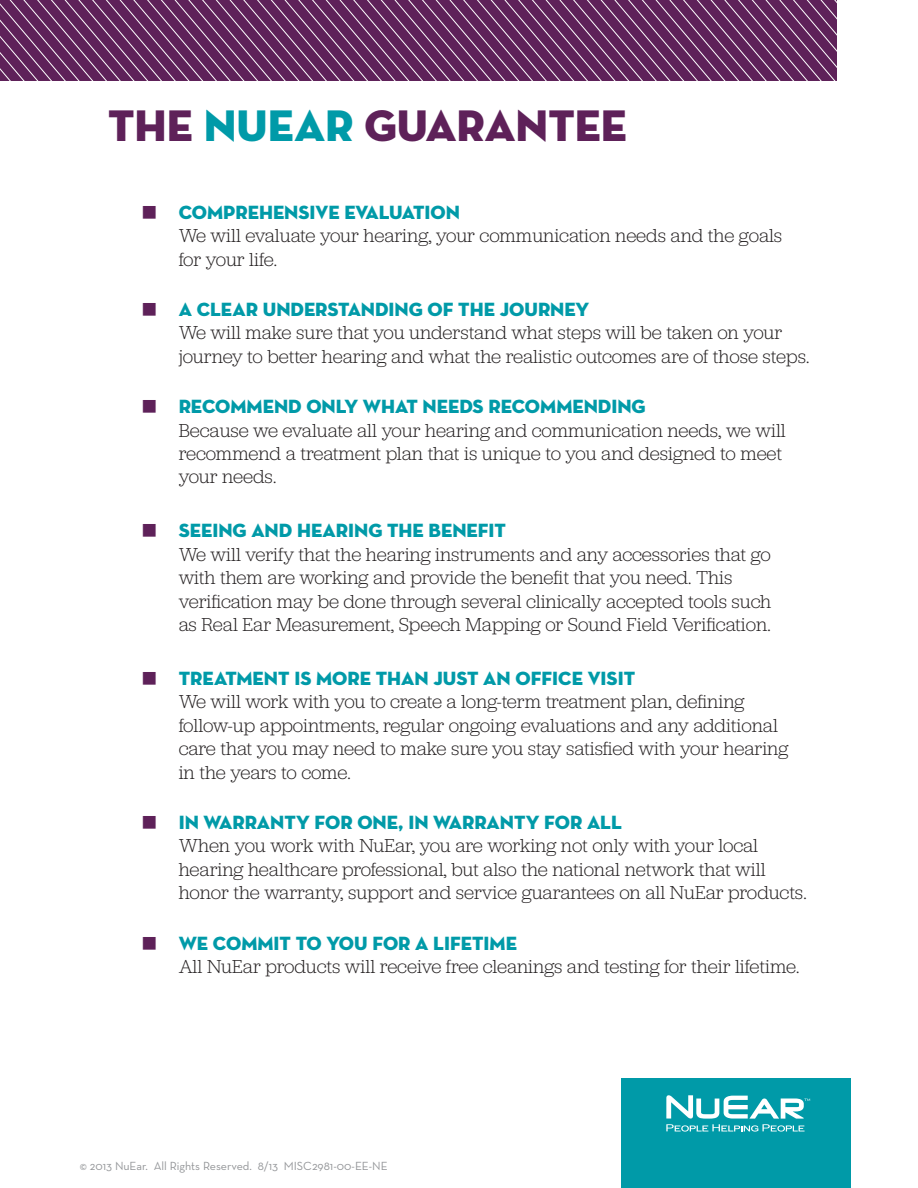
<style>
.page{position:relative;width:918px;height:1188px;background:#fff}
.page>*{position:absolute;margin:0;border:0;box-sizing:border-box;transform-origin:0 0}
.t1{font:45px "Neutraface Display Titling";color:#5e2159}
.t2{font:300 19.5px/23.4px "Jubilat";color:#231f20}
.t3{font:19.5px "Neutraface Display Titling";color:#009aa8}
.t4{font:12px "Neutraface Text";color:#939598}
.s1{color:#009aa8}
</style>
<div class="page">
<div style="left:621px;top:1079px;width:229px;height:109px;background:#009aa8"></div>
<svg style="left:666px;top:1095px;width:144px;height:37px"></svg>
<svg style="left:1px;top:0;width:836px;height:81px;background:#6d3568"></svg>
<h1 class="t1" style="left:108px;top:97px;width:520px">THE <span class="s1">NUEAR</span> GUARANTEE</h1>
<p class="t3" style="left:179px;top:200px;width:283px">COMPREHENSIVE EVALUATION</p>
<p class="t2" style="left:179px;top:223px;width:605px">We will evaluate your hearing, your communication needs and the goals for your life.</p>
<p class="t3" style="left:179px;top:297px;width:412px">A CLEAR UNDERSTANDING OF THE JOURNEY</p>
<p class="t2" style="left:179px;top:321px;width:632px">We will make sure that you understand what steps will be taken on your journey to better hearing and what the realistic outcomes are of those steps.</p>
<p class="t3" style="left:179px;top:394px;width:468px">RECOMMEND ONLY WHAT NEEDS RECOMMENDING</p>
<p class="t2" style="left:179px;top:418px;width:609px">Because we evaluate all your hearing and communication needs, we will recommend a treatment plan that is unique to you and designed to meet your needs.</p>
<p class="t3" style="left:179px;top:519px;width:329px">SEEING AND HEARING THE BENEFIT</p>
<p class="t2" style="left:179px;top:542px;width:594px">We will verify that the hearing instruments and any accessories that go with them are working and provide the benefit that you need. This verification may be done through several clinically accepted tools such as Real Ear Measurement, Speech Mapping or Sound Field Verification.</p>
<p class="t3" style="left:179px;top:666px;width:458px">TREATMENT IS MORE THAN JUST AN OFFICE VISIT</p>
<p class="t2" style="left:179px;top:690px;width:611px">We will work with you to create a long-term treatment plan, defining follow-up appointments, regular ongoing evaluations and any additional care that you may need to make sure you stay satisfied with your hearing in the years to come.</p>
<p class="t3" style="left:179px;top:810px;width:445px">IN WARRANTY FOR ONE, IN WARRANTY FOR ALL</p>
<p class="t2" style="left:179px;top:834px;width:629px">When you work with NuEar, you are working not only with your local hearing healthcare professional, but also the national network that will honor the warranty, support and service guarantees on all NuEar products.</p>
<p class="t3" style="left:179px;top:931px;width:340px">WE COMMIT TO YOU FOR A LIFETIME</p>
<p class="t2" style="left:179px;top:954px;width:622px">All NuEar products will receive free cleanings and testing for their lifetime.</p>
<p class="t4" style="left:80px;top:1159px;width:309px">© 2013 NuEar. All Rights Reserved. 8/13 MISC2981-00-EE-NE</p>
</div>
